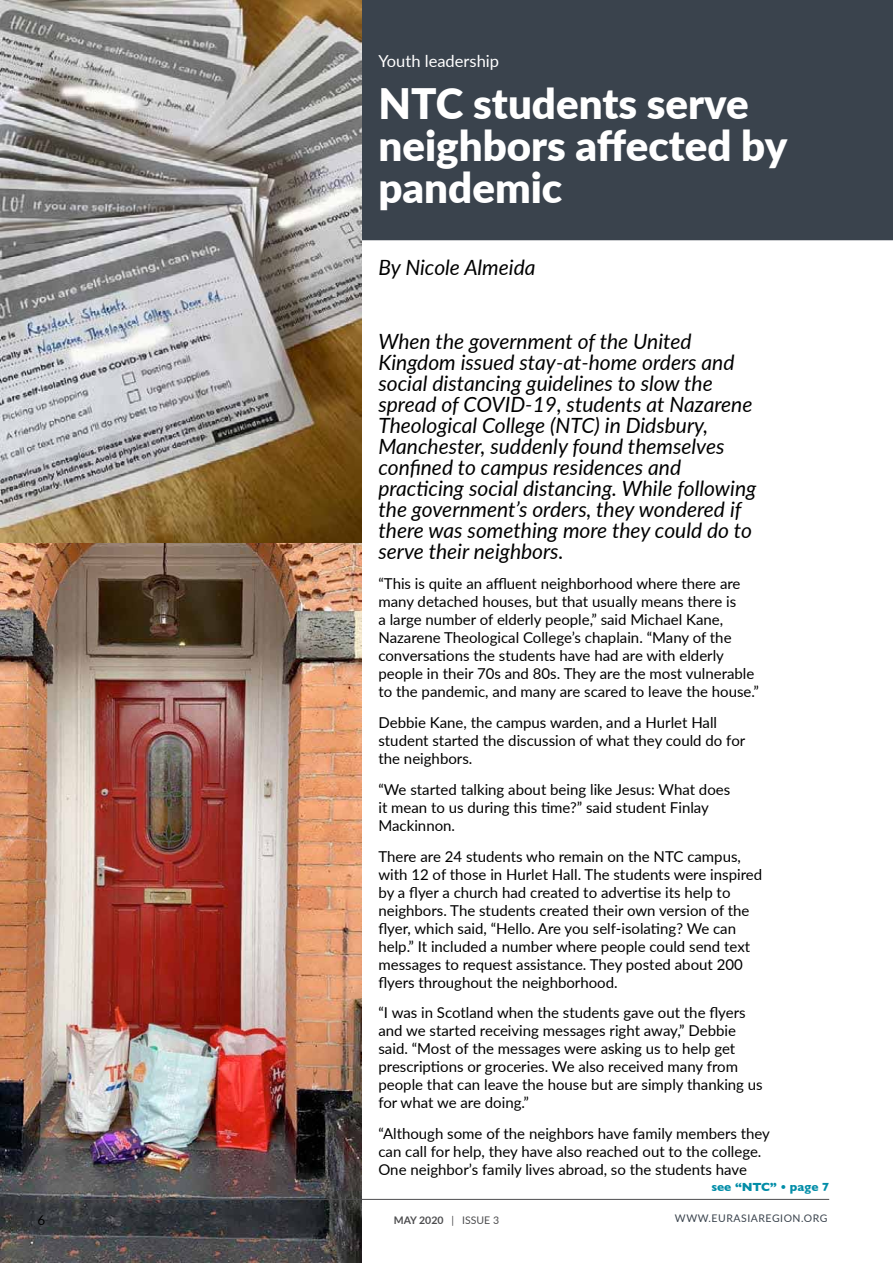
<style>
.page{position:relative;width:893px;height:1263px;background:#fff}
.page>*{position:absolute;margin:0;border:0;box-sizing:border-box;transform-origin:0 0}
.t1{font:900 42px/42px "Lato";color:#fff}
.t2{font:italic 21px/21px "Lato";color:#000}
.t3{font:16.5px "Lato";color:#fff}
.t4{font:15px/18px "Lato";color:#000}
.t5{font:13.5px "Lato";color:#000}
.t6{font:700 12px "Gill Sans";color:#028da8}
.t7{font:10.5px "Lato";letter-spacing:.05em;color:#3a434d}
.t8{font:700 10.5px "Lato";color:#4d4d4f}
.s1{font-weight:400}
</style>
<div class="page">
<div style="left:1px;top:1px;width:891px;height:238px;background:#3a434d"></div>
<img style="left:0;top:0;width:362px;height:1263px">
<hr style="left:64px;top:1199px;width:765px;height:1px;background:#4d4d4f">
<p class="t3" style="left:378px;top:49px;width:122px">Youth leadership</p>
<h1 class="t1" style="left:378px;top:81px;width:410px">NTC students serve neighbors affected by pandemic</h1>
<h2 class="t2" style="left:378px;top:256px;width:159px">By Nicole Almeida</h2>
<p class="t2" style="left:378px;top:330px;width:379px">When the government of the United Kingdom issued stay-at-home orders and social distancing guidelines to slow the spread of COVID-19, students at Nazarene Theological College (NTC) in Didsbury, Manchester, suddenly found themselves confined to campus residences and practicing social distancing. While following the government’s orders, they wondered if there was something more they could do to serve their neighbors.</p>
<p class="t4" style="left:378px;top:574px;width:382px">“This is quite an affluent neighborhood where there are many detached houses, but that usually means there is<br>a large number of elderly people,” said Michael Kane, Nazarene Theological College’s chaplain. “Many of the conversations the students have had are with elderly people in their 70s and 80s. They are the most vulnerable to the pandemic, and many are scared to leave the house.”</p>
<p class="t4" style="left:378px;top:713px;width:368px">Debbie Kane, the campus warden, and a Hurlet Hall student started the discussion of what they could do for the neighbors.</p>
<p class="t4" style="left:378px;top:780px;width:353px">“We started talking about being like Jesus: What does it mean to us during this time?” said student Finlay<br>Mackinnon.</p>
<p class="t4" style="left:378px;top:846px;width:385px">There are 24 students who remain on the NTC campus, with 12 of those in Hurlet Hall. The students were inspired by a flyer a church had created to advertise its help to neighbors. The students created their own version of the flyer, which said, “Hello. Are you self-isolating? We can help.” It included a number where people could send text messages to request assistance. They posted about 200 flyers throughout the neighborhood.</p>
<p class="t4" style="left:378px;top:1003px;width:386px">“I was in Scotland when the students gave out the flyers and we started receiving messages right away,” Debbie said. “Most of the messages were asking us to help get prescriptions or groceries. We also received many from people that can leave the house but are simply thanking us for what we are doing.”</p>
<p class="t4" style="left:378px;top:1124px;width:393px">“Although some of the neighbors have family members they can call for help, they have also reached out to the college.<br>One neighbor’s family lives abroad, so the students have</p>
<p class="t6" style="left:711px;top:1177px;width:119px">see “NTC” • page 7</p>
<p class="t5" style="left:38px;top:1210px;width:9px">6</p>
<p class="t8" style="left:394px;top:1212px;width:107px">May 2020 <span class="s1">| Issue 3</span></p>
<p class="t7" style="left:675px;top:1211px;width:154px">www.eurasiaregion.org</p>
</div>
